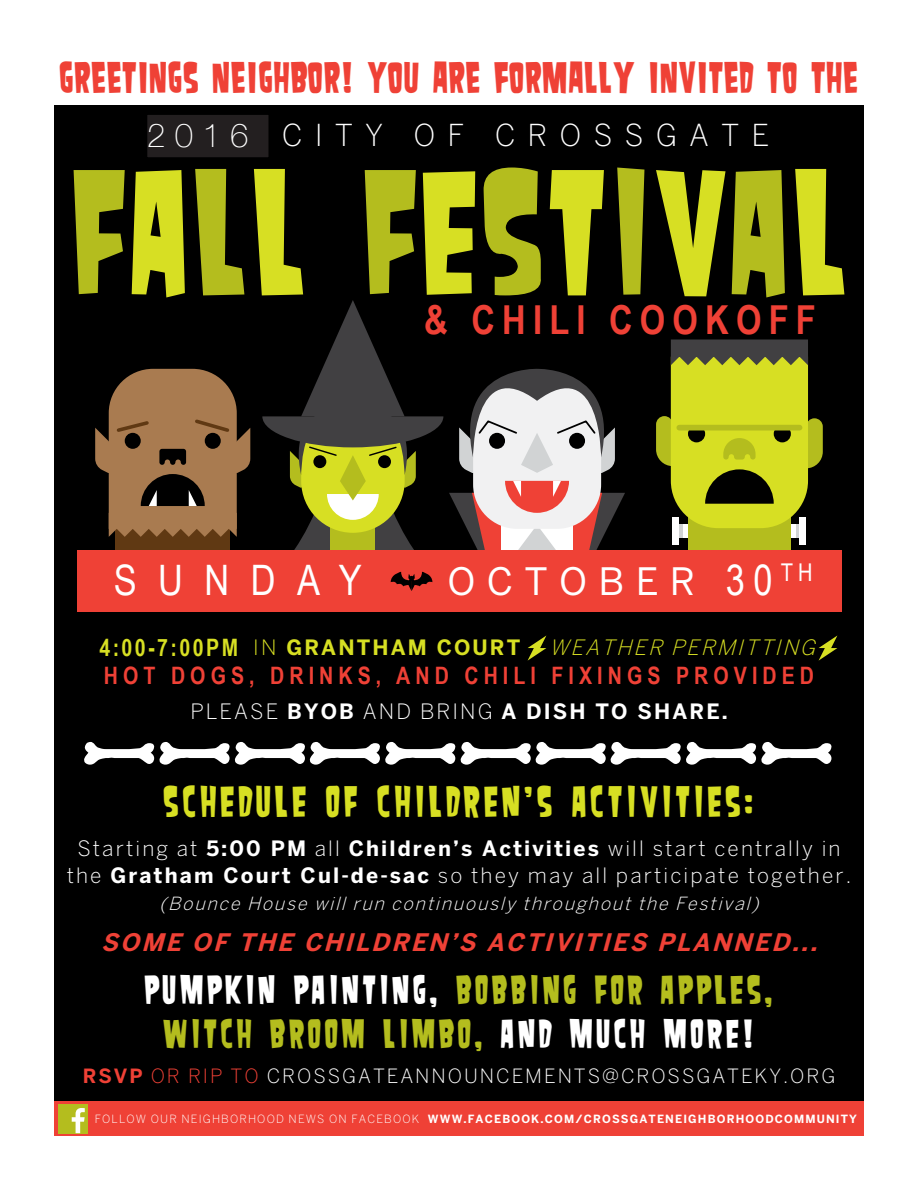
<style>
.page{position:relative;width:918px;height:1188px;background:#fff}
.page>*{position:absolute;margin:0;border:0;box-sizing:border-box;transform-origin:0 0}
.t1{font:42px "Arial Narrow";letter-spacing:.51em;color:#fff}
.t2{font:700 39.9px "Arial Narrow";letter-spacing:.18em;color:#ef4136}
.t3{font:39px "Samdan";letter-spacing:.025em;color:#ef4136}
.t4{font:39px "Samdan";letter-spacing:.1em;color:#d7df23}
.t5{font:37.5px "Benton Sans";letter-spacing:.3em;color:#fff}
.t6{font:36px/43.2px "Samdan";letter-spacing:.1em;color:#b4bd1e;text-align:center}
.t7{font:100 33px "Helvetica Neue";color:#fff}
.t8{font:300 30px "Benton Sans";letter-spacing:.4em;color:#fff}
.t9{font:italic 700 24px "Benton Sans";color:#ef4136}
.t10{font:700 24px "Arial Narrow";letter-spacing:.21em;color:#ef4136}
.t11{font:700 24px "Arial Narrow";letter-spacing:.1em;color:#d7df23}
.t12{font:300 21px/27px "Benton Sans";letter-spacing:.1em;color:#fff;text-align:center}
.t13{font:700 21px/32.5px "Benton Sans";letter-spacing:.1em;color:#ef4136;text-align:center}
.t14{font:700 21px "Benton Sans";letter-spacing:.1em;color:#d7df23}
.t15{font:italic 300 21px "Benton Sans";color:#d7df23}
.t16{font:300 19.5px "Benton Sans";letter-spacing:.1em;color:#fff}
.t17{font:italic 300 18px "Benton Sans";color:#fff}
.t18{font:700 11.25px "Benton Sans";letter-spacing:.1em;color:#fff}
.s1{font-weight:300}
.s2{font-weight:300;color:#fff}
.s3{color:#fff}
.s4{font-weight:700}
.s5{font-weight:700;color:#ef4136}
.s6{color:#ef4136}
</style>
<div class="page">
<div style="left:54px;top:106px;width:810px;height:1028px;background:#000"></div>
<div style="left:679px;top:524px;width:14px;height:14px;background:#fff"></div>
<div style="left:677px;top:524px;width:6px;height:14px;background:#d1d3d4"></div>
<div style="left:672px;top:517px;width:7px;height:28px;background:#fff"></div>
<div style="left:786px;top:524px;width:13px;height:14px;background:#fff"></div>
<div style="left:796px;top:524px;width:5px;height:14px;background:#d1d3d4"></div>
<div style="left:799px;top:517px;width:7px;height:28px;background:#fff"></div>
<div style="left:688px;top:507px;width:103px;height:50px;background:#b4bd1e"></div>
<svg style="left:656px;top:340px;width:167px;height:188px"></svg>
<svg style="left:84px;top:742px;width:70px;height:23px"></svg>
<svg style="left:160px;top:742px;width:295px;height:23px"></svg>
<svg style="left:461px;top:742px;width:370px;height:23px"></svg>
<div style="left:77px;top:551px;width:764px;height:61px;background:#ef4136"></div>
<svg style="left:391px;top:572px;width:41px;height:19px"></svg>
<svg style="left:74px;top:168px;width:570px;height:383px"></svg>
<svg style="left:656px;top:170px;width:70px;height:126px"></svg>
<svg style="left:732px;top:170px;width:53px;height:127px;background:#949b18"></svg>
<svg style="left:795px;top:169px;width:49px;height:126px"></svg>
<svg style="left:528px;top:636px;width:18px;height:25px"></svg>
<svg style="left:819px;top:636px;width:18px;height:25px"></svg>
<div style="left:54px;top:1101px;width:810px;height:35px;background:#ef4136"></div>
<div style="left:59px;top:1104px;width:29px;height:29px;background:#b4bd1e"></div>
<svg style="left:72px;top:1108px;width:13px;height:25px"></svg>
<div style="left:147px;top:114px;width:122px;height:44px;background:#231f20"></div>
<div style="left:146px;top:113px;width:124px;height:46px;border:2px solid #000"></div>
<p class="t3" style="left:60px;top:53px;width:800px">GREETINGS NEIGHBOR! YOU ARE FORMALLY INVITED TO THE</p>
<p class="t8" style="left:149px;top:117px;width:622px">2015 CITY OF CROSSGATE</p>
<p class="t7" style="left:147px;top:110px;width:103px">2016</p>
<p class="t2" style="left:424px;top:290px;width:393px">&amp; CHILI COOKOFF</p>
<p class="t1" style="left:114px;top:549px;width:250px">SUNDAY</p>
<p class="t1" style="left:726px;top:549px;width:88px">30 <sup>TH</sup></p>
<p class="t5" style="left:96px;top:559px;width:282px">SATURDAY</p>
<p class="t5" style="left:448px;top:559px;width:376px">OCTOBER 31 <sup>ST</sup></p>
<p class="t11" style="left:99px;top:629px;width:140px">4:00-7:00PM</p>
<p class="t14" style="left:85px;top:635px;width:437px">3:00-6:00PM <span class="s1">IN</span> GRANTHAM COURT</p>
<p class="t15" style="left:549px;top:635px;width:274px">WEATHER PERMITTING</p>
<p class="t10" style="left:104px;top:658px;width:712px">HOT DOGS, DRINKS, AND CHILI FIXINGS PROVIDED</p>
<p class="t13" style="left:117px;top:662px;width:685px">HOT DOGS &amp; BEVERAGES <span class="s1">FOR THE KIDS</span> ARE PROVIDED!<br><span class="s2">PLEASE</span> <span class="s3">BYOB</span> <span class="s2">AND BRING</span> <span class="s3">A DISH TO SHARE.</span></p>
<p class="t4" style="left:164px;top:778px;width:592px">SCHEDULE OF CHILDREN’S ACTIVITIES:</p>
<p class="t12" style="left:67px;top:835px;width:786px">Starting at <span class="s4">5:00 PM</span> all <span class="s4">Children’s Activities</span> will start centrally in the <span class="s4">Gratham Court Cul-de-sac</span> so they may all participate together.</p>
<p class="t17" style="left:159px;top:893px;width:606px">(Bounce House will run continuously throughout the Festival)</p>
<p class="t9" style="left:101px;top:928px;width:725px">SOME OF THE CHILDREN’S ACTIVITIES PLANNED...</p>
<p class="t6" style="left:145px;top:968px;width:630px"><span class="s3">PUMPKIN PAINTING,</span> BOBBING FOR APPLES,<br>WITCH BROOM LIMBO, <span class="s3">AND MUCH MORE!</span></p>
<p class="t16" style="left:83px;top:1064px;width:754px"><span class="s5">RSVP</span> <span class="s6">OR RIP TO</span> CROSSGATEANNOUNCEMENTS@CROSSGATEKY.ORG</p>
<p class="t18" style="left:95px;top:1112px;width:764px"><span class="s1">FOLLOW OUR NEIGHBORHOOD NEWS ON FACEBOOK</span> WWW.FACEBOOK.COM/CROSSGATENEIGHBORHOODCOMMUNITY</p>
</div>
